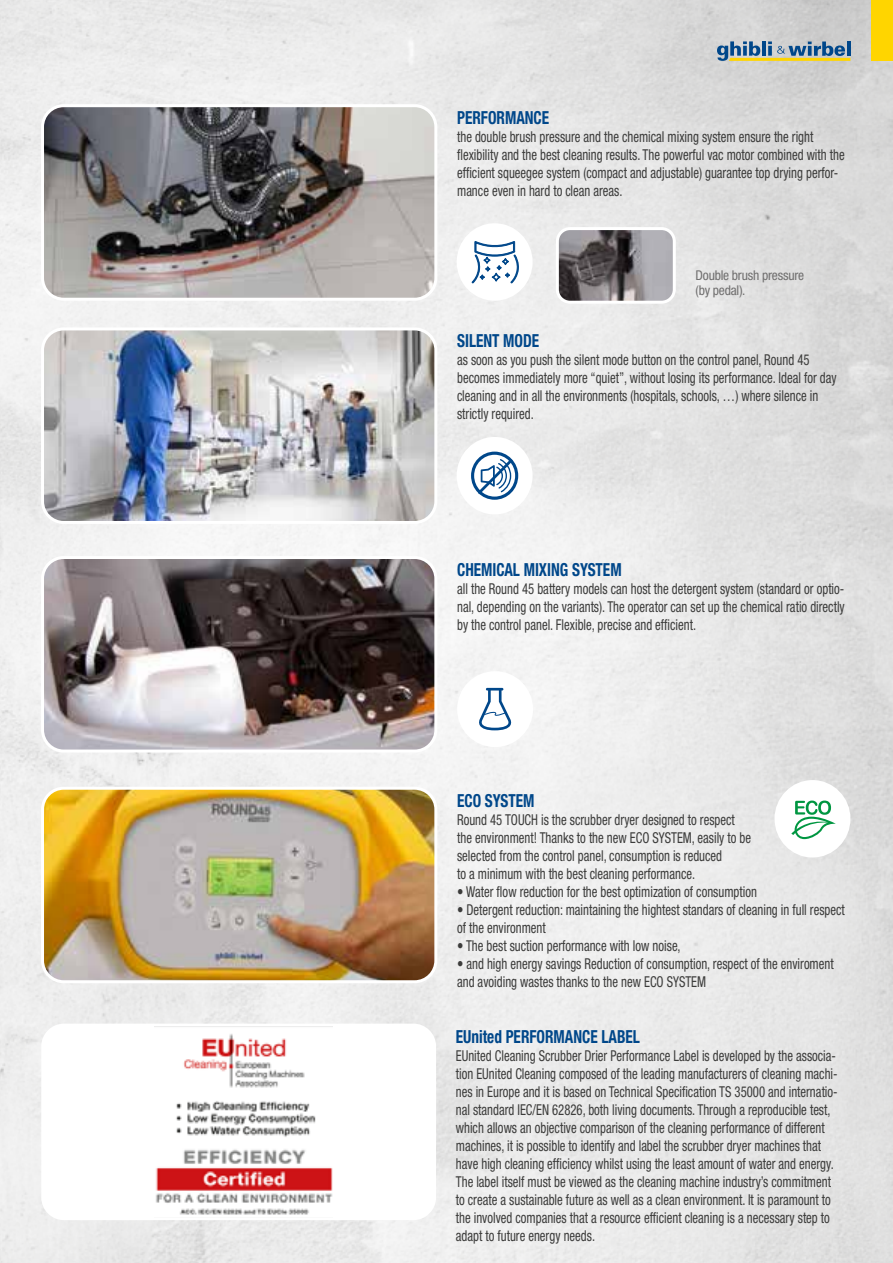
<style>
.page{position:relative;width:893px;height:1263px;background:#fff}
.page>*{position:absolute;margin:0;border:0;box-sizing:border-box;transform-origin:0 0}
.t1{font:700 condensed 18px "Helvetica Neue LT Std";color:#00478a;scale:.85 1}
.t2{font:condensed 15px/18px "Helvetica Neue LT Std";color:#3c3c3b;scale:.85 1}
._3-Testo{font:condensed 13.5px "Helvetica Neue LT Std";letter-spacing:-.015em;color:#706f6f}
</style>
<div class="page">
<img style="left:0;top:0;width:893px;height:1263px">
<div style="left:43px;top:1025px;width:392px;height:194px;background:#fff;border-radius:21px"></div>
<div style="left:41px;top:1023px;width:395px;height:197px;border:3px solid #fff;border-radius:21px"></div>
<svg style="left:120px;top:1026px;width:248px;height:191px"></svg>
<img style="left:43px;top:106px;width:393px;height:193px">
<div style="left:41px;top:104px;width:396px;height:197px;border:3px solid #fff;border-radius:21px"></div>
<img style="left:43px;top:788px;width:393px;height:194px">
<div style="left:41px;top:787px;width:396px;height:196px;border:3px solid #fff;border-radius:21px"></div>
<img style="left:43px;top:329px;width:393px;height:193px">
<div style="left:41px;top:327px;width:396px;height:197px;border:3px solid #fff;border-radius:21px"></div>
<img style="left:43px;top:557px;width:393px;height:194px">
<div style="left:41px;top:556px;width:396px;height:196px;border:3px solid #fff;border-radius:21px"></div>
<img style="left:557px;top:229px;width:117px;height:73px">
<div style="left:556px;top:227px;width:120px;height:77px;border:3px solid #fff;border-radius:13px"></div>
<div style="left:458px;top:438px;width:73px;height:75px;background:#fff;border-radius:50%"></div>
<div style="left:457px;top:437px;width:76px;height:77px;border:3px solid #fff;border-radius:50%"></div>
<svg style="left:471px;top:452px;width:47px;height:48px"></svg>
<div style="left:459px;top:673px;width:73px;height:73px;background:#fff;border-radius:50%"></div>
<div style="left:457px;top:671px;width:76px;height:76px;border:3px solid #fff;border-radius:50%"></div>
<svg style="left:479px;top:688px;width:33px;height:42px"></svg>
<div style="left:776px;top:781px;width:73px;height:75px;background:#fff;border-radius:50%"></div>
<div style="left:774px;top:780px;width:76px;height:77px;border:3px solid #fff;border-radius:50%"></div>
<svg style="left:791px;top:800px;width:45px;height:39px"></svg>
<div style="left:458px;top:225px;width:73px;height:74px;background:#fff;border-radius:50%"></div>
<div style="left:457px;top:223px;width:76px;height:78px;border:3px solid #fff;border-radius:50%"></div>
<svg style="left:472px;top:241px;width:47px;height:42px"></svg>
<div style="left:872px;top:0;width:21px;height:61px;background:#ffd500"></div>
<svg style="left:717px;top:41px;width:133px;height:20px;background:#8fa19b"></svg>
<p class="t1" style="left:457px;top:106px;width:110px">PERFORMANCE</p>
<p class="t2" style="left:457px;top:127px;width:457px">the double brush pressure and the chemical mixing system ensure the right flexibility and the best cleaning results. The powerful vac motor combined with the efficient squeegee system (compact and adjustable) guarantee top drying perfor&shy;mance even in hard to clean areas.</p>
<p class="_3-Testo" style="left:696px;top:268px;width:110px">Double brush pressure</p>
<p class="_3-Testo" style="left:696px;top:283px;width:51px">(by pedal).</p>
<p class="t1" style="left:457px;top:330px;width:98px">SILENT MODE</p>
<p class="t2" style="left:457px;top:351px;width:448px">as soon as you push the silent mode button on the control panel, Round 45 becomes immediately more “quiet”, without losing its performance. Ideal for day cleaning and in all the environments (hospitals, schools, …) where silence in strictly required.</p>
<p class="t1" style="left:457px;top:558px;width:195px">CHEMICAL MIXING SYSTEM</p>
<p class="t2" style="left:457px;top:579px;width:458px;text-align:justify">all the Round 45 battery models can host the detergent system (standard or optio&shy;nal, depending on the variants). The operator can set up the chemical ratio directly by the control panel. Flexible, precise and efficient.</p>
<p class="t1" style="left:457px;top:789px;width:92px">ECO SYSTEM</p>
<p class="t2" style="left:457px;top:810px;width:328px">Round 45 TOUCH is the scrubber dryer designed to respect</p>
<p class="t2" style="left:457px;top:828px;width:347px">the environment! Thanks to the new ECO SYSTEM, easily to be</p>
<p class="t2" style="left:457px;top:846px;width:313px">selected from the control panel, consumption is reduced</p>
<p class="t2" style="left:457px;top:864px;width:282px">to a minimum with the best cleaning performance.</p>
<p class="t2" style="left:457px;top:882px;width:354px">• Water flow reduction for the best optimization of consumption</p>
<p class="t2" style="left:457px;top:900px;width:458px">• Detergent reduction: maintaining the hightest standars of cleaning in full respect of the environment</p>
<p class="t2" style="left:457px;top:936px;width:265px">• The best suction performance with low noise,</p>
<p class="t2" style="left:457px;top:954px;width:445px">• and high energy savings Reduction of consumption, respect of the enviroment and avoiding wastes thanks to the new ECO SYSTEM</p>
<p class="t1" style="left:456px;top:1026px;width:218px">EUnited PERFORMANCE LABEL</p>
<p class="t2" style="left:456px;top:1047px;width:451px">EUnited Cleaning Scrubber Drier Performance Label is developed by the associa&shy;tion EUnited Cleaning composed of the leading manufacturers of cleaning machi&shy;nes in Europe and it is based on Technical Specification TS 35000 and internatio&shy;nal standard IEC/EN 62826, both living documents. Through a reproducible test, which allows an objective comparison of the cleaning performance of different machines, it is possible to identify and label the scrubber dryer machines that have high cleaning efficiency whilst using the least amount of water and energy.<br>The label itself must be viewed as the cleaning machine industry’s commitment to create a sustainable future as well as a clean environment. It is paramount to the involved companies that a resource efficient cleaning is a necessary step to adapt to future energy needs.</p>
</div>
